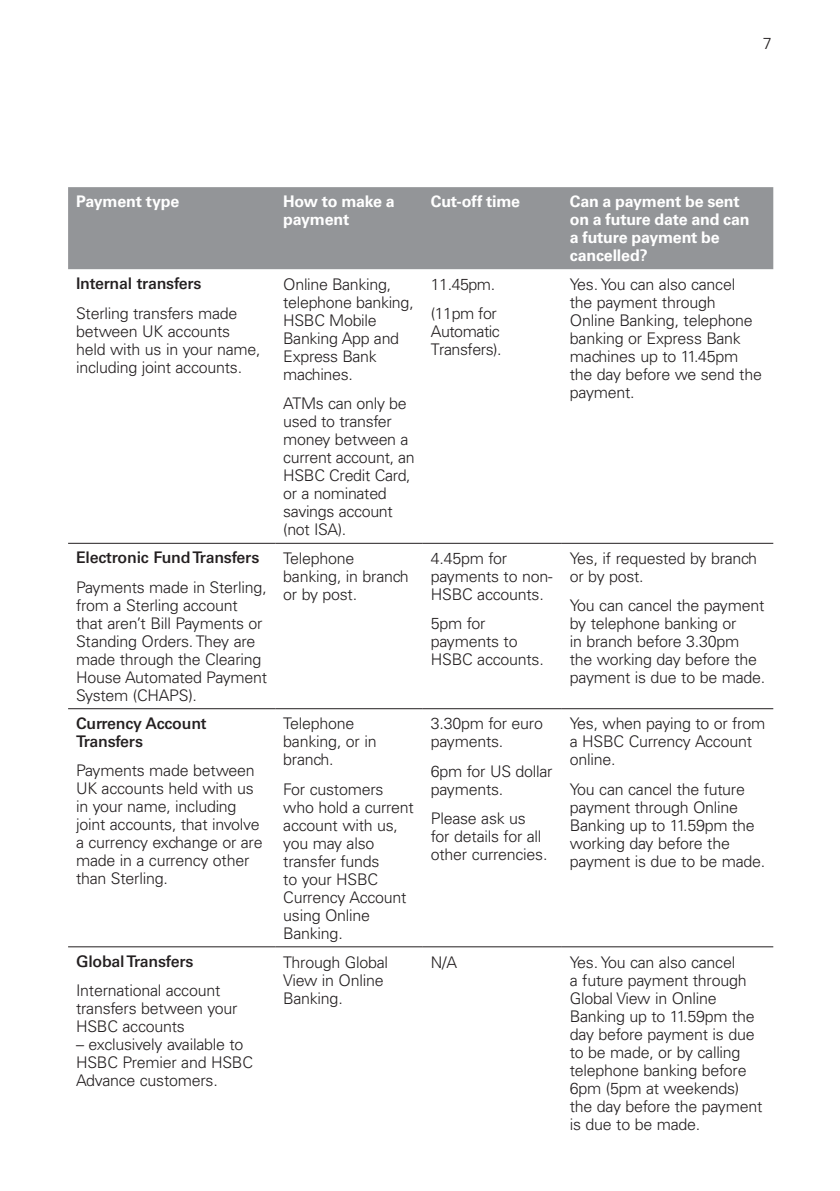
<style>
.page{position:relative;width:840px;height:1191px;background:#fff}
.page>*{position:absolute;margin:0;border:0;box-sizing:border-box;transform-origin:0 0}
.Body_copy{font:300 16px/18px "Univers";letter-spacing:-.015em;color:#231f20}
.Body_copy-2{font:700 16px/18px "Univers";letter-spacing:-.015em;color:#fff}
.Body_copy-3{font:600 16px/18px "Univers";letter-spacing:-.015em;color:#231f20}
.table_copy{font:300 16px/18px "Univers";letter-spacing:-.03em;color:#231f20}
</style>
<div class="page">
<div style="left:68px;top:187px;width:704px;height:82px;background:#939598"></div>
<hr style="left:68px;top:708px;width:207px;height:1px;background:#231f20">
<hr style="left:275px;top:708px;width:147px;height:1px;background:#231f20">
<hr style="left:422px;top:708px;width:139px;height:1px;background:#231f20">
<hr style="left:561px;top:708px;width:211px;height:1px;background:#231f20">
<hr style="left:68px;top:946px;width:207px;height:1px;background:#231f20">
<hr style="left:275px;top:946px;width:147px;height:1px;background:#231f20">
<hr style="left:422px;top:946px;width:139px;height:1px;background:#231f20">
<hr style="left:561px;top:946px;width:211px;height:1px;background:#231f20">
<hr style="left:68px;top:543px;width:207px;height:1px;background:#231f20">
<hr style="left:275px;top:543px;width:147px;height:1px;background:#231f20">
<hr style="left:422px;top:543px;width:139px;height:1px;background:#231f20">
<hr style="left:561px;top:543px;width:211px;height:1px;background:#231f20">
<p class="Body_copy" style="left:762px;top:34px;width:10px">7</p>
<p class="Body_copy-2" style="left:76px;top:193px;width:105px">Payment type</p>
<p class="Body_copy-2" style="left:283px;top:193px;width:113px">How to make a payment</p>
<p class="Body_copy-2" style="left:430px;top:193px;width:91px">Cut-off time</p>
<p class="Body_copy-2" style="left:569px;top:193px;width:181px">Can a payment be sent on a future date and can a future payment be cancelled?</p>
<p class="Body_copy-3" style="left:76px;top:275px;width:127px">Internal transfers</p>
<p class="Body_copy" style="left:76px;top:304px;width:186px">Sterling transfers made between UK accounts held with us in your name, including joint accounts.</p>
<p class="Body_copy" style="left:283px;top:275px;width:132px">Online Banking, telephone banking,<br>HSBC Mobile<br>Banking App and<br>Express Bank machines.</p>
<p class="Body_copy" style="left:283px;top:394px;width:133px">ATMs can only be used to transfer money between a current account, an<br>HSBC Credit Card, or a nominated savings account (not ISA).</p>
<p class="Body_copy" style="left:569px;top:275px;width:193px">Yes. You can also cancel the payment through<br>Online Banking, telephone banking or Express Bank machines up to 11.45pm the day before we send the payment.</p>
<p class="table_copy" style="left:430px;top:275px;width:66px">11.45pm.</p>
<p class="table_copy" style="left:430px;top:304px;width:72px">(11pm for<br>Automatic<br>Transfers).</p>
<p class="Body_copy-3" style="left:76px;top:549px;width:185px">Electronic Fund Transfers</p>
<p class="Body_copy" style="left:76px;top:578px;width:192px">Payments made in Sterling, from a Sterling account that aren’t Bill Payments or<br>Standing Orders. They are made through the Clearing<br>House Automated Payment<br>System (CHAPS).</p>
<p class="Body_copy-3" style="left:76px;top:714px;width:132px">Currency Account<br>Transfers</p>
<p class="Body_copy" style="left:76px;top:761px;width:188px">Payments made between<br>UK accounts held with us in your name, including joint accounts, that involve a currency exchange or are made in a currency other than Sterling.</p>
<p class="Body_copy-3" style="left:76px;top:952px;width:119px">Global Transfers</p>
<p class="Body_copy" style="left:76px;top:981px;width:163px">International account transfers between your<br>HSBC accounts</p>
<p class="Body_copy" style="left:76px;top:1035px;width:178px">– exclusively available to<br>HSBC Premier and HSBC<br>Advance customers.</p>
<p class="Body_copy" style="left:283px;top:549px;width:127px">Telephone banking, in branch or by post.</p>
<p class="Body_copy" style="left:430px;top:549px;width:123px">4.45pm for payments to non-<br>HSBC accounts.</p>
<p class="Body_copy" style="left:430px;top:614px;width:114px">5pm for payments to<br>HSBC accounts.</p>
<p class="Body_copy" style="left:283px;top:714px;width:95px">Telephone banking, or in branch.</p>
<p class="Body_copy" style="left:283px;top:780px;width:132px">For customers who hold a current account with us, you may also transfer funds<br>to your HSBC<br>Currency Account using Online<br>Banking.</p>
<p class="Body_copy" style="left:430px;top:714px;width:113px">3.30pm for euro payments.</p>
<p class="Body_copy" style="left:430px;top:762px;width:123px">6pm for US dollar payments.</p>
<p class="Body_copy" style="left:430px;top:809px;width:118px">Please ask us for details for all other currencies.</p>
<p class="Body_copy" style="left:569px;top:549px;width:189px">Yes, if requested by branch or by post.</p>
<p class="Body_copy" style="left:569px;top:596px;width:197px">You can cancel the payment by telephone banking or<br>in branch before 3.30pm the working day before the payment is due to be made.</p>
<p class="Body_copy" style="left:569px;top:714px;width:197px">Yes, when paying to or from a HSBC Currency Account online.</p>
<p class="Body_copy" style="left:569px;top:780px;width:197px">You can cancel the future payment through Online<br>Banking up to 11.59pm the working day before the payment is due to be made.</p>
<p class="Body_copy" style="left:283px;top:953px;width:106px">Through Global<br>View in Online<br>Banking.</p>
<p class="Body_copy" style="left:430px;top:953px;width:28px">N/A</p>
<p class="Body_copy" style="left:569px;top:953px;width:194px">Yes. You can also cancel<br>a future payment through<br>Global View in Online<br>Banking up to 11.59pm the day before payment is due to be made, or by calling telephone banking before<br>6pm (5pm at weekends) the day before the payment is due to be made.</p>
</div>
